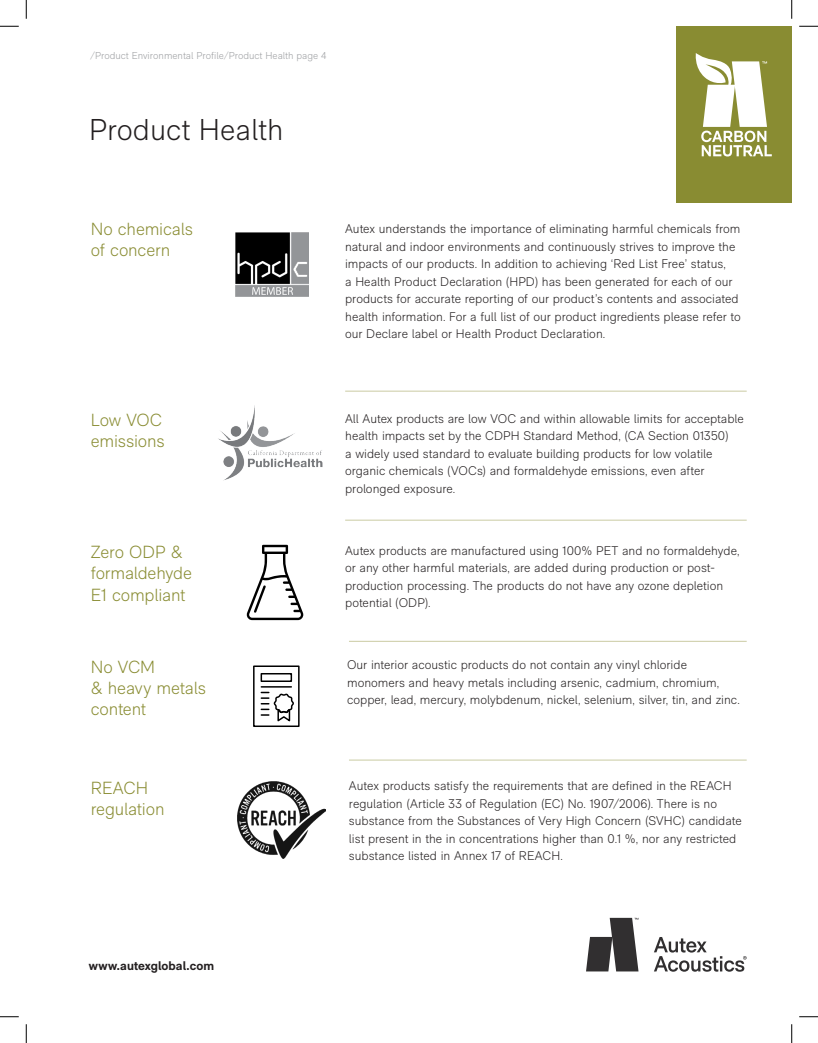
<style>
.page{position:relative;width:818px;height:1043px;background:#fff}
.page>*{position:absolute;margin:0;border:0;box-sizing:border-box;transform-origin:0 0}
.t1{font:300 30px "RM Neue";color:#231f20}
.t2{font:300 17.5px/21px "RM Neue";letter-spacing:-.01em;color:#898c32}
.t3{font:300 12.5px/17.5px "RM Neue";color:#231f20}
.t4{font:700 12.5px "RM Neue";letter-spacing:.005em;color:#231f20}
.t5{font:300 10px "RM Neue";color:#9d9fa2}
</style>
<div class="page">
<hr style="left:345px;top:391px;width:401px;height:1px;background:#cacba3">
<hr style="left:345px;top:520px;width:401px;height:1px;background:#cacba3">
<hr style="left:349px;top:641px;width:397px;height:1px;background:#cacba3">
<hr style="left:349px;top:759px;width:397px;height:1px;background:#cacba3">
<img style="left:235px;top:232px;width:74px;height:65px">
<img style="left:218px;top:405px;width:105px;height:76px">
<img style="left:237px;top:781px;width:88px;height:77px">
<div style="left:253px;top:665px;width:46px;height:62px;border:2px solid #000"></div>
<div style="left:260px;top:673px;width:32px;height:9px;border:2px solid #000"></div>
<hr style="left:261px;top:686px;width:30px;height:1px;background:#000">
<svg style="left:261px;top:691px;width:33px;height:31px"></svg>
<svg style="left:246px;top:545px;width:57px;height:75px"></svg>
<div style="left:676px;top:26px;width:115px;height:176px;background:#898c32"></div>
<svg style="left:695px;top:53px;width:76px;height:103px"></svg>
<svg style="left:586px;top:917px;width:52px;height:54px"></svg>
<svg style="left:654px;top:937px;width:92px;height:34px"></svg>
<svg style="left:0;top:25px;width:19px;height:2px"></svg>
<svg style="left:799px;top:25px;width:19px;height:2px"></svg>
<svg style="left:0;top:1016px;width:19px;height:1px"></svg>
<svg style="left:799px;top:1016px;width:19px;height:1px"></svg>
<svg style="left:25px;top:0;width:2px;height:19px"></svg>
<svg style="left:25px;top:1024px;width:2px;height:18px"></svg>
<svg style="left:791px;top:0;width:1px;height:19px"></svg>
<svg style="left:791px;top:1024px;width:1px;height:18px"></svg>
<p class="t5" style="left:90px;top:49px;width:238px">/Product Environmental Profile/Product Health page 4</p>
<p class="t1" style="left:89px;top:112px;width:196px">Product Health</p>
<p class="t2" style="left:91px;top:218px;width:104px">No chemicals of concern</p>
<p class="t3" style="left:345px;top:220px;width:397px">Autex understands the importance of eliminating harmful chemicals from natural and indoor environments and continuously strives to improve the impacts of our products. In addition to achieving ‘Red List Free’ status,<br>a Health Product Declaration (HPD) has been generated for each of our products for accurate reporting of our product’s contents and associated health information. For a full list of our product ingredients please refer to our Declare label or Health Product Declaration.</p>
<p class="t2" style="left:91px;top:409px;width:75px">Low VOC emissions</p>
<p class="t3" style="left:345px;top:409px;width:400px">All Autex products are low VOC and within allowable limits for acceptable health impacts set by the CDPH Standard Method, (CA Section 01350)<br>a widely used standard to evaluate building products for low volatile organic chemicals (VOCs) and formaldehyde emissions, even after prolonged exposure.</p>
<p class="t2" style="left:91px;top:541px;width:103px">Zero ODP &amp; formaldehyde<br>E1 compliant</p>
<p class="t3" style="left:345px;top:541px;width:396px">Autex products are manufactured using 100% PET and no formaldehyde, or any other harmful materials, are added during production or post&shy;production processing. The products do not have any ozone depletion potential (ODP).</p>
<p class="t2" style="left:91px;top:656px;width:117px">No VCM<br>&amp; heavy metals content</p>
<p class="t3" style="left:347px;top:656px;width:394px">Our interior acoustic products do not contain any vinyl chloride monomers and heavy metals including arsenic, cadmium, chromium, copper, lead, mercury, molybdenum, nickel, selenium, silver, tin, and zinc.</p>
<p class="t2" style="left:91px;top:777px;width:75px">REACH regulation</p>
<p class="t3" style="left:349px;top:777px;width:394px">Autex products satisfy the requirements that are defined in the REACH regulation (Article 33 of Regulation (EC) No. 1907/2006). There is no substance from the Substances of Very High Concern (SVHC) candidate list present in the in concentrations higher than 0.1 %, nor any restricted substance listed in Annex 17 of REACH.</p>
<p class="t4" style="left:89px;top:958px;width:127px">www.autexglobal.com</p>
</div>
